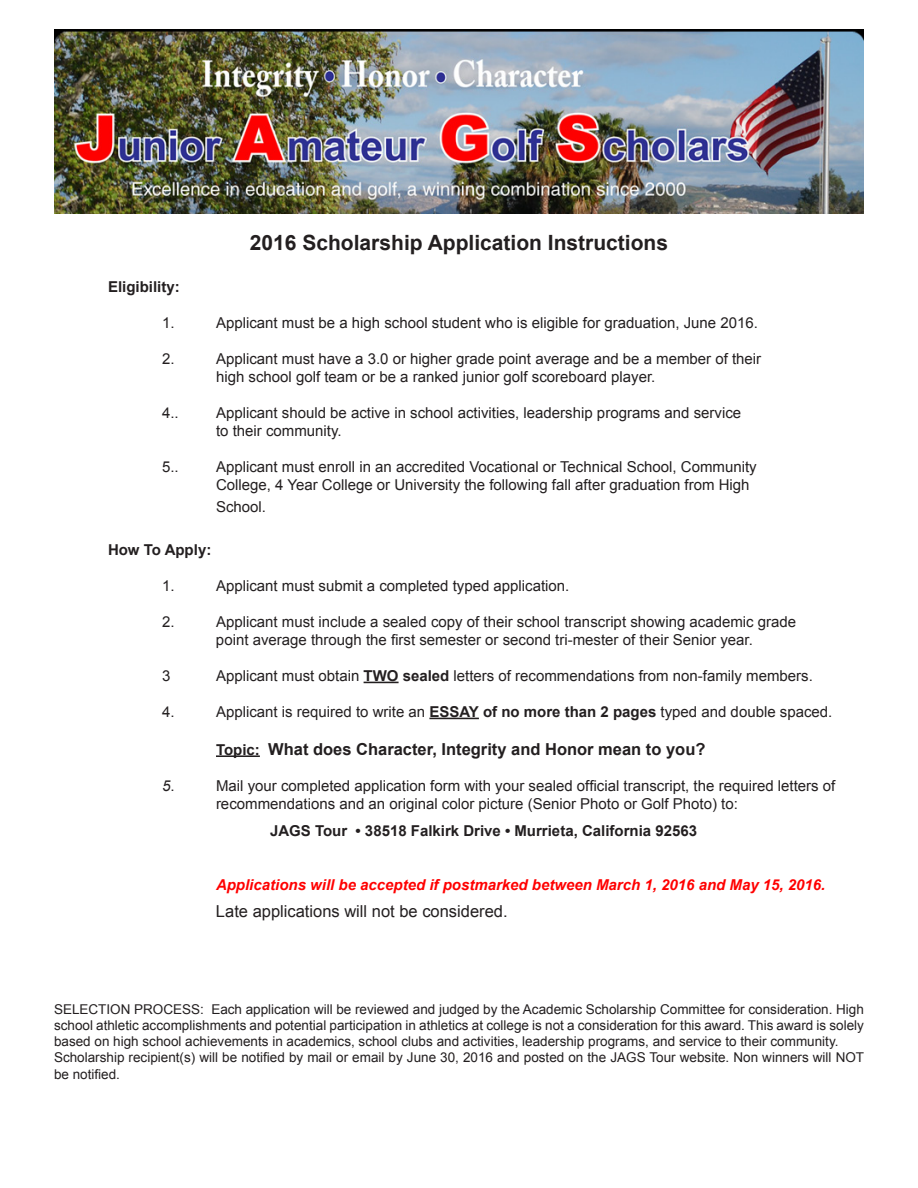
<style>
.page{position:relative;width:918px;height:1188px;background:#fff}
.page>*{position:absolute;margin:0;border:0;box-sizing:border-box;transform-origin:0 0}
.t1{font:700 21px "Arial";color:#231f20}
.t2{font:700 16.5px "Arial";color:#231f20}
.t3{font:16.5px "Arial";color:#231f20}
.t4{font:15px/21.6px "Arial";color:#231f20}
.t5{font:700 15px "Arial";color:#231f20}
.t6{font:italic 700 15px "Arial";color:#f00}
.t7{font:italic 15px "Arial";color:#231f20}
.t8{font:13.5px/16.2px "Arial";color:#231f20;text-align:justify}
.s1{font-weight:700}
.s2{font-size:15px}
.s3{font-style:normal}
</style>
<div class="page">
<hr style="left:364px;top:682px;width:35px;height:1px;background:#231f20">
<hr style="left:429px;top:718px;width:50px;height:1px;background:#231f20">
<hr style="left:216px;top:755px;width:44px;height:2px;background:#231f20">
<img style="left:54px;top:30px;width:809px;height:184px">
<p class="t1" style="left:250px;top:229px;width:420px">2016 Scholarship Application Instructions</p>
<p class="t5" style="left:108px;top:277px;width:73px">Eligibility:</p>
<p class="t4" style="left:162px;top:312px;width:14px">1.</p>
<p class="t4" style="left:216px;top:312px;width:543px">Applicant must be a high school student who is eligible for graduation, June 2016.</p>
<p class="t4" style="left:162px;top:348px;width:14px">2.</p>
<p class="t4" style="left:216px;top:348px;width:547px">Applicant must have a 3.0 or higher grade point average and be a member of their</p>
<p class="t4" style="left:216px;top:366px;width:441px">high school golf team or be a ranked junior golf scoreboard player.</p>
<p class="t4" style="left:162px;top:402px;width:18px">4..</p>
<p class="t4" style="left:216px;top:402px;width:527px">Applicant should be active in school activities, leadership programs and service</p>
<p class="t4" style="left:216px;top:420px;width:127px">to their community.</p>
<p class="t4" style="left:162px;top:456px;width:18px">5..</p>
<p class="t4" style="left:216px;top:456px;width:542px">Applicant must enroll in an accredited Vocational or Technical School, Community</p>
<p class="t4" style="left:216px;top:474px;width:535px">College, 4 Year College or University the following fall after graduation from High<br>School.</p>
<p class="t5" style="left:108px;top:540px;width:105px">How To Apply:</p>
<p class="t4" style="left:162px;top:575px;width:14px">1.</p>
<p class="t4" style="left:216px;top:575px;width:355px">Applicant must submit a completed typed application.</p>
<p class="t4" style="left:162px;top:611px;width:14px">2.</p>
<p class="t4" style="left:216px;top:611px;width:582px">Applicant must include a sealed copy of their school transcript showing academic grade</p>
<p class="t4" style="left:216px;top:629px;width:538px">point average through the first semester or second tri-mester of their Senior year.</p>
<p class="t4" style="left:162px;top:665px;width:10px">3</p>
<p class="t4" style="left:216px;top:665px;width:598px">Applicant must obtain <span class="s1">TWO sealed</span> letters of recommendations from non-family members.</p>
<p class="t4" style="left:162px;top:701px;width:14px">4.</p>
<p class="t4" style="left:216px;top:701px;width:618px">Applicant is required to write an <span class="s1">ESSAY of no more than 2 pages</span> typed and double spaced.</p>
<p class="t2" style="left:216px;top:738px;width:491px"><span class="s2">Topic:</span> What does Character, Integrity and Honor mean to you?</p>
<p class="t7" style="left:162px;top:776px;width:14px">5<span class="s3">.</span></p>
<p class="t4" style="left:216px;top:775px;width:621px">Mail your completed application form with your sealed official transcript, the required letters of</p>
<p class="t4" style="left:216px;top:793px;width:523px">recommendations and an original color picture (Senior Photo or Golf Photo) to:</p>
<p class="t5" style="left:270px;top:820px;width:429px">JAGS Tour • 38518 Falkirk Drive • Murrieta, California 92563</p>
<p class="t6" style="left:216px;top:874px;width:611px">Applications will be accepted if postmarked between March 1, 2016 and May 15, 2016.</p>
<p class="t3" style="left:216px;top:900px;width:293px">Late applications will not be considered.</p>
<p class="t8" style="left:54px;top:1001px;width:811px">SELECTION PROCESS: Each application will be reviewed and judged by the Academic Scholarship Committee for consideration. High school athletic accomplishments and potential participation in athletics at college is not a consideration for this award. This award is solely based on high school achievements in academics, school clubs and activities, leadership programs, and service to their community.</p>
<p class="t8" style="left:54px;top:1050px;width:812px">Scholarship recipient(s) will be notified by mail or email by June 30, 2016 and posted on the JAGS Tour website. Non winners will NOT be notified.</p>
</div>
